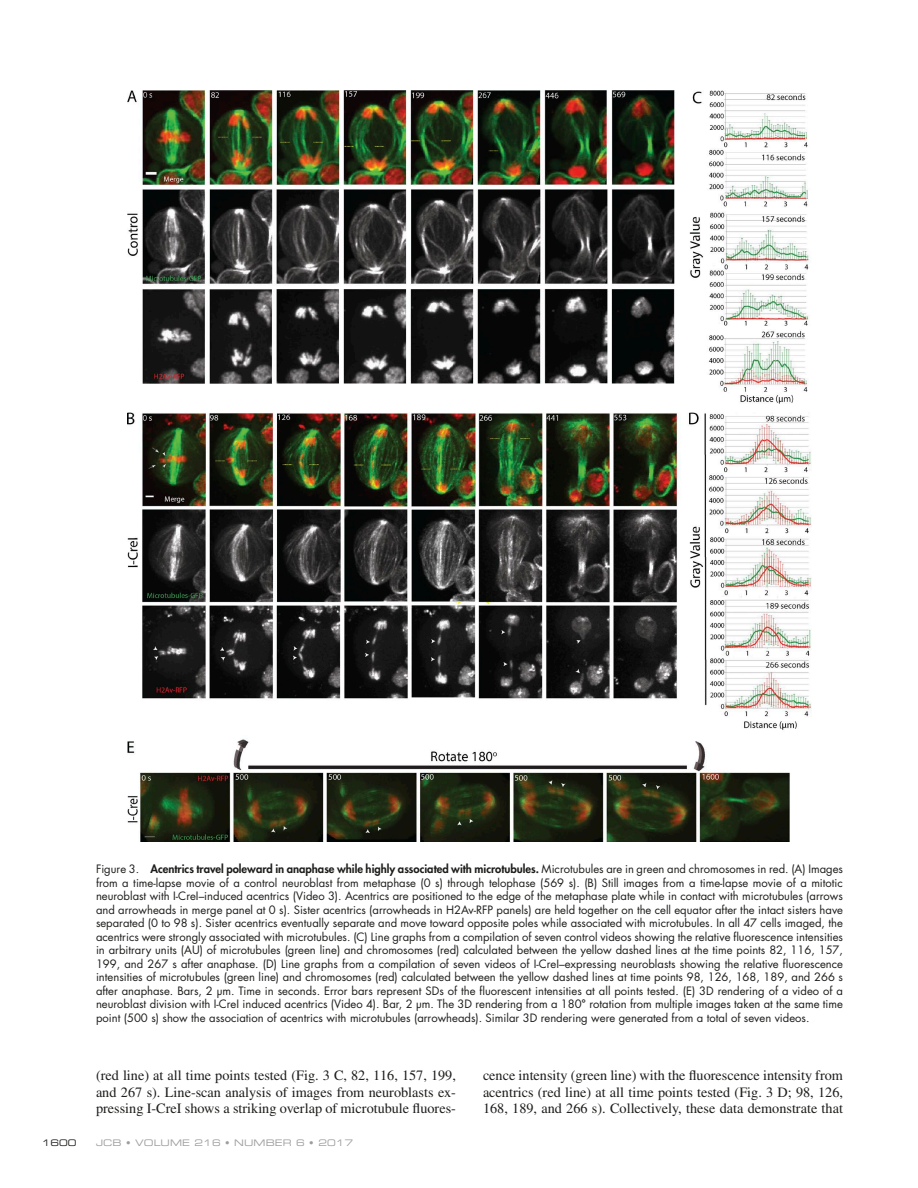
<style>
.page{position:relative;width:918px;height:1188px;background:#fff}
.page>*{position:absolute;margin:0;border:0;box-sizing:border-box;transform-origin:0 0}
.t1{font:14.25px/16.5px "Times LT Std";color:#1d1d1b;text-align:justify}
.t2{font:11.25px/13.5px "Futura Std";color:#1d1d1b;text-align:justify}
.t3{font:9px "Eurostile LT Std Ex 2";letter-spacing:.01em;color:#9d9d9d}
.t4{font:9px "Eurostile LT Std Ex 2";color:#1d1d1b}
.s1{font-weight:800}
</style>
<div class="page">
<img style="left:128px;top:90px;width:684px;height:752px">
<p class="t2" style="left:96px;top:863px;width:749px">Figure 3. <span class="s1">Acentrics travel poleward in anaphase while highly associated with microtubules.</span> Microtubules are in green and chromosomes in red. (A) Images from a time-lapse movie of a control neuroblast from metaphase (0 s) through telophase (569 s). (B) Still images from a time-lapse movie of a mitotic neuroblast with I-CreI–induced acentrics (Video 3). Acentrics are positioned to the edge of the metaphase plate while in contact with microtubules (arrows and arrowheads in merge panel at 0 s). Sister acentrics (arrowheads in H2Av-RFP panels) are held together on the cell equator after the intact sisters have separated (0 to 98 s). Sister acentrics eventually separate and move toward opposite poles while associated with microtubules. In all 47 cells imaged, the acentrics were strongly associated with microtubules. (C) Line graphs from a compilation of seven control videos showing the relative fluorescence intensities in arbitrary units (AU) of microtubules (green line) and chromosomes (red) calculated between the yellow dashed lines at the time points 82, 116, 157, 199, and 267 s after anaphase. (D) Line graphs from a compilation of seven videos of I-CreI–expressing neuroblasts showing the relative fluorescence intensities of microtubules (green line) and chromosomes (red) calculated between the yellow dashed lines at time points 98, 126, 168, 189, and 266 s after anaphase. Bars, 2 µm. Time in seconds. Error bars represent SDs of the fluorescent intensities at all points tested. (E) 3D rendering of a video of a neuroblast division with I-CreI induced acentrics (Video 4). Bar, 2 µm. The 3D rendering from a 180<span class="s1">°</span> rotation from multiple images taken at the same time point (500 s) show the association of acentrics with microtubules (arrowheads). Similar 3D rendering were generated from a total of seven videos.</p>
<p class="t1" style="left:96px;top:1067px;width:361px">(red line) at all time points tested (Fig. 3 C, 82, 116, 157, 199, and 267 s). Line-scan analysis of images from neuroblasts ex&shy;pressing I-CreI shows a striking overlap of microtubule fluores-</p>
<p class="t1" style="left:483px;top:1067px;width:362px">cence intensity (green line) with the fluorescence intensity from acentrics (red line) at all time points tested (Fig. 3 D; 98, 126, 168, 189, and 266 s). Collectively, these data demonstrate that</p>
<p class="t4" style="left:42px;top:1136px;width:36px">1600</p>
<p class="t3" style="left:96px;top:1136px;width:259px">JCB • VOLUME 216 • NUMBER 6 • 2017</p>
</div>
